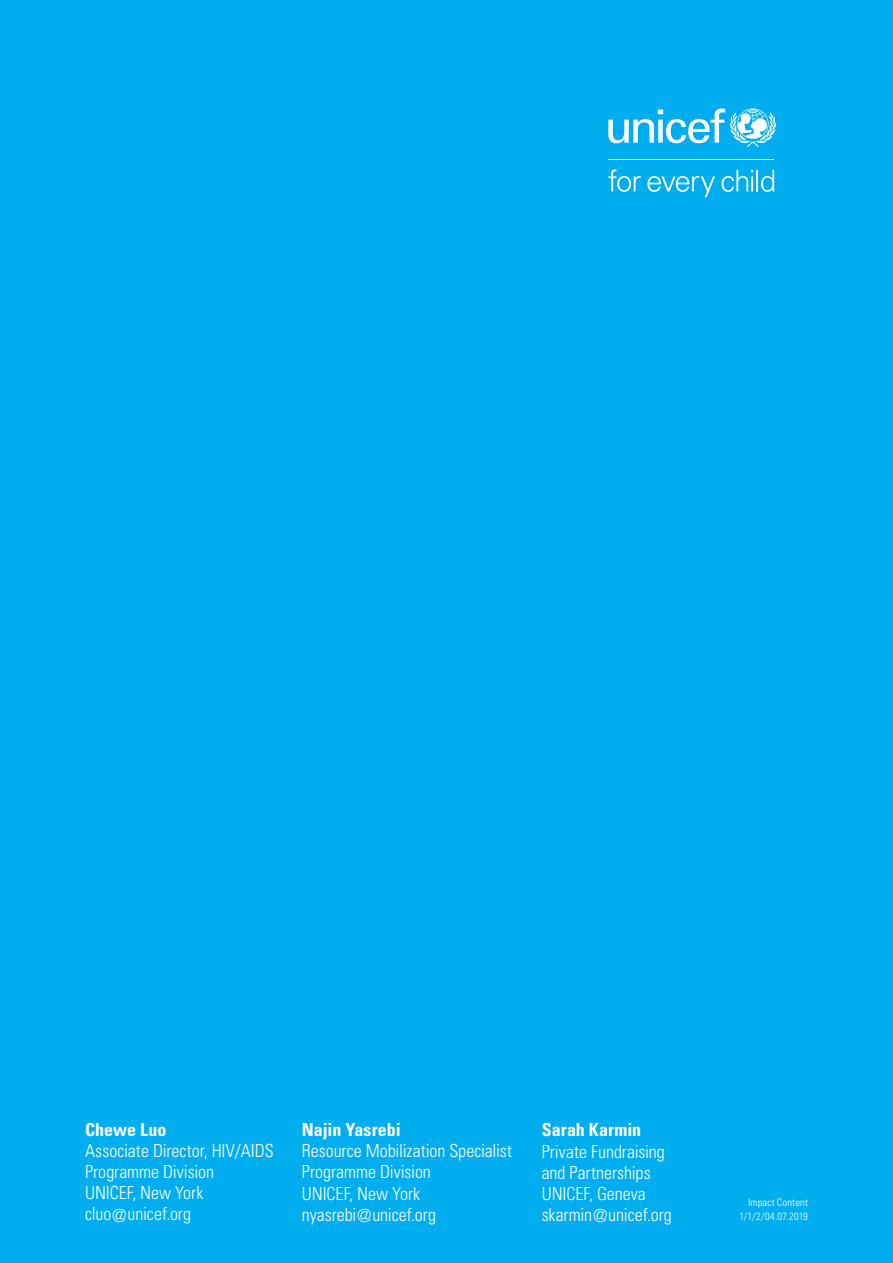
<style>
.page{position:relative;width:893px;height:1263px;background:#00aeef}
.page>*{position:absolute;margin:0;border:0;box-sizing:border-box;transform-origin:0 0}
.t1{font:300 condensed 18px/21px "Univers";letter-spacing:-.005em;color:#fff}
.t2{font:700 condensed 18px "Univers";color:#fff}
.t3{font:300 condensed 10.5px/13.5px "Univers";letter-spacing:.02em;color:#fff;text-align:right}
</style>
<div class="page">
<hr style="left:609px;top:159px;width:165px;height:1px;background:#fff">
<svg style="left:608px;top:170px;width:33px;height:22px"></svg>
<svg style="left:647px;top:176px;width:68px;height:21px"></svg>
<svg style="left:722px;top:170px;width:52px;height:22px"></svg>
<svg style="left:608px;top:108px;width:168px;height:39px"></svg>
<p class="t2" style="left:85px;top:1119px;width:83px">Chewe Luo</p>
<p class="t1" style="left:85px;top:1140px;width:190px">Associate Director, HIV/AIDS<br>Programme Division<br>UNICEF, New York cluo@unicef.org</p>
<p class="t2" style="left:302px;top:1119px;width:100px">Najin Yasrebi</p>
<p class="t1" style="left:302px;top:1141px;width:212px">Resource Mobilization Specialist<br>Programme Division<br>UNICEF, New York nyasrebi@unicef.org</p>
<p class="t2" style="left:542px;top:1119px;width:101px">Sarah Karmin</p>
<p class="t1" style="left:542px;top:1141px;width:132px">Private Fundraising and Partnerships<br>UNICEF, Geneva skarmin@unicef.org</p>
<p class="t3" style="left:739px;top:1196px;width:70px">Impact Content<br>1/1/2/04.07.2019</p>
</div>
